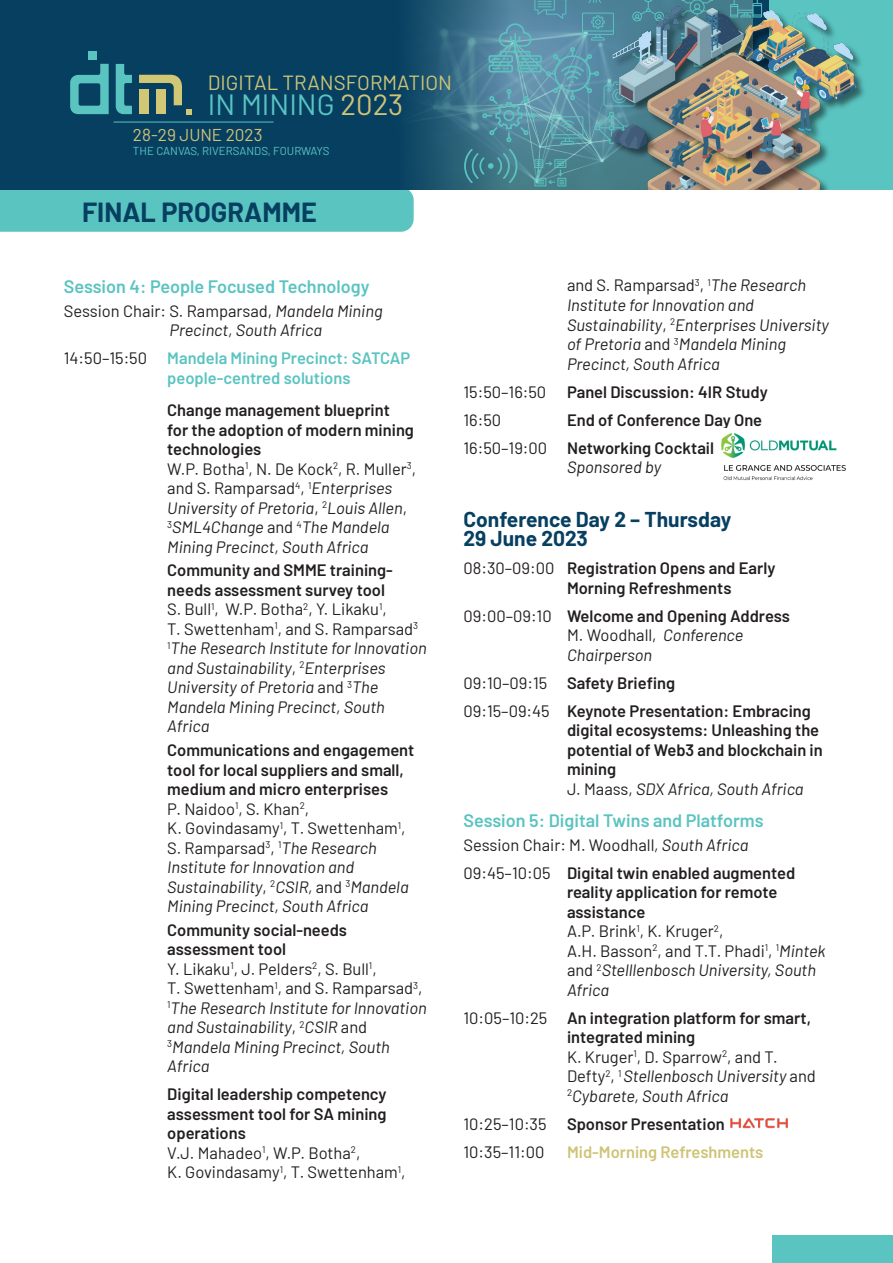
<style>
.page{position:relative;width:893px;height:1263px;background:#fff}
.page>*{position:absolute;margin:0;border:0;box-sizing:border-box;transform-origin:0 0}
.t1{font:29.25px "Barlow";color:#5ac4c1}
.FF_HEADS{font:700 27px "Barlow";color:#073f61}
.t2{font:700 21px/19.5px "Barlow";color:#073f61}
.t3{font:20.55px "Barlow";color:#cec476}
.t4{font:600 18px "Barlow";color:#5ac4c1}
.t5{font:17.1px "Barlow";color:#cec476}
.t6{font:italic 16.5px/19.5px "Barlow";color:#231f20}
.t7{font:600 16.5px/19.5px "Barlow";color:#231f20}
.t8{font:600 16.5px/19.5px "Barlow";color:#5ac4c1}
.t9{font:16.5px "Barlow";color:#231f20}
.t10{font:600 16.5px "Barlow";color:#cec476}
.t11{font:11.55px "Barlow";color:#5ac4c1}
.s1{color:#cec476}
.s2{font-style:normal}
.s3{font-weight:400;color:#231f20}
.s4{font-weight:600;font-style:normal}
.s5{font-weight:400}
.s6{font-weight:400;font-style:italic}
.s7{font-style:italic}
</style>
<div class="page">
<div style="left:0;top:190px;width:414px;height:42px;background:#5ac4c1"></div>
<div style="left:0;top:0;width:770px;height:190px;background:#073f61"></div>
<div style="left:770px;top:0;width:123px;height:190px;background:#5ac4c1"></div>
<img style="left:409px;top:0;width:174px;height:190px">
<hr style="left:114px;top:122px;width:160px;height:1px;background:#5ac4c1">
<svg style="left:70px;top:64px;width:39px;height:50px"></svg>
<div style="left:88px;top:52px;width:8px;height:8px;background:#5ac4c1"></div>
<svg style="left:116px;top:64px;width:16px;height:50px"></svg>
<svg style="left:139px;top:75px;width:53px;height:40px"></svg>
<svg style="left:464px;top:0;width:119px;height:186px;background:#568fa2"></svg>
<img style="left:583px;top:0;width:281px;height:190px">
<div style="left:772px;top:1235px;width:121px;height:28px;background:#5ac4c1"></div>
<img style="left:730px;top:1118px;width:58px;height:11px">
<img style="left:721px;top:433px;width:116px;height:25px">
<img style="left:723px;top:465px;width:123px;height:16px">
<p class="t3" style="left:208px;top:67px;width:246px">DIGITAL TRANSFORMATION</p>
<p class="t1" style="left:208px;top:83px;width:197px">IN MINING <span class="s1">2023</span></p>
<p class="t5" style="left:133px;top:122px;width:131px">28-29 JUNE 2023</p>
<p class="t11" style="left:133px;top:142px;width:198px">THE CANVAS, RIVERSANDS, FOURWAYS</p>
<p class="FF_HEADS" style="left:82px;top:192px;width:236px">FINAL PROGRAMME</p>
<p class="t4" style="left:64px;top:273px;width:307px">Session 4: People Focused Technology</p>
<p class="t6" style="left:170px;top:300px;width:215px;text-indent:-106px"><span class="s2">Session Chair: S. Ramparsad,</span> Mandela Mining<br>Precinct, South Africa</p>
<p class="t8" style="left:167px;top:347px;width:245px;text-indent:-104px"><span class="s3">14:50–15:50</span> Mandela Mining Precinct: SATCAP people-centred solutions</p>
<p class="t6" style="left:167px;top:399px;width:250px"><span class="s4">Change management blueprint<br>for the adoption of modern mining technologies<br></span><span class="s2">W.P. Botha</span><sup>1</sup><span class="s2">, N. De Kock</span><sup>2</sup><span class="s2">, R. Muller</span><sup>3</sup><span class="s2">, and S. Ramparsad</span><sup>4</sup><span class="s2">,</span> <sup>1</sup>Enterprises<br>University of Pretoria<span class="s2">,</span> <sup>2</sup>Louis Allen<span class="s2">,<br></span><sup>3</sup>SML4Change <span class="s2">and</span> <sup>4</sup>The Mandela<br>Mining Precinct, South Africa</p>
<p class="t6" style="left:167px;top:559px;width:261px"><span class="s4">Community and SMME training&shy;needs assessment survey tool<br></span><span class="s2">S. Bull</span><sup>1</sup><span class="s2">, W.P. Botha</span><sup>2</sup><span class="s2">, Y. Likaku</span><sup>1</sup><span class="s2">,<br>T. Swettenham</span><sup>1</sup><span class="s2">, and S. Ramparsad</span><sup>3<br>1</sup>The Research Institute for Innovation and Sustainability<span class="s2">,</span> <sup>2</sup>Enterprises<br>University of Pretoria <span class="s2">and</span> <sup>3</sup>The<br>Mandela Mining Precinct, South<br>Africa</p>
<p class="t6" style="left:167px;top:739px;width:249px"><span class="s4">Communications and engagement tool for local suppliers and small, medium and micro enterprises<br></span><span class="s2">P. Naidoo</span><sup>1</sup><span class="s2">, S. Khan</span><sup>2</sup><span class="s2">,<br>K. Govindasamy</span><sup>1</sup><span class="s2">, T. Swettenham</span><sup>1</sup><span class="s2">,<br>S. Ramparsad</span><sup>3</sup><span class="s2">,</span> <sup>1</sup>The Research<br>Institute for Innovation and<br>Sustainability<span class="s2">,</span> <sup>2</sup>CSIR, <span class="s2">and</span> <sup>3</sup>Mandela<br>Mining Precinct, South Africa</p>
<p class="t6" style="left:167px;top:919px;width:261px"><span class="s4">Community social-needs assessment tool<br></span><span class="s2">Y. Likaku</span><sup>1</sup><span class="s2">, J. Pelders</span><sup>2</sup><span class="s2">, S. Bull</span><sup>1</sup><span class="s2">,<br>T. Swettenham</span><sup>1</sup><span class="s2">, and S. Ramparsad</span><sup>3</sup><span class="s2">,<br></span><sup>1</sup>The Research Institute for Innovation and Sustainability<span class="s2">,</span> <sup>2</sup>CSIR <span class="s2">and<br></span><sup>3</sup>Mandela Mining Precinct, South<br>Africa</p>
<p class="t7" style="left:167px;top:1083px;width:240px">Digital leadership competency assessment tool for SA mining operations<br><span class="s5">V.J. Mahadeo</span><sup>1</sup><span class="s5">, W.P. Botha</span><sup>2</sup><span class="s5">,<br>K. Govindasamy</span><sup>1</sup><span class="s5">, T. Swettenham</span><sup>1</sup><span class="s5">,</span></p>
<p class="t6" style="left:567px;top:274px;width:263px"><span class="s2">and S. Ramparsad</span><sup>3</sup><span class="s2">,</span> <sup>1</sup>The Research<br>Institute for Innovation and<br>Sustainability<span class="s2">,</span> <sup>2</sup>Enterprises University of Pretoria <span class="s2">and</span> <sup>3</sup>Mandela Mining<br>Precinct, South Africa</p>
<p class="t9" style="left:463px;top:380px;width:84px">15:50–16:50</p>
<p class="t7" style="left:567px;top:380px;width:202px">Panel Discussion: 4IR Study</p>
<p class="t9" style="left:463px;top:408px;width:39px">16:50</p>
<p class="t7" style="left:567px;top:408px;width:197px">End of Conference Day One</p>
<p class="t7" style="left:567px;top:436px;width:149px;text-indent:-104px"><span class="s5">16:50–19:00</span> Networking Cocktail<br><span class="s6">Sponsored by</span></p>
<p class="t2" style="left:463px;top:508px;width:269px">Conference Day 2 – Thursday<br>29 June 2023</p>
<p class="t7" style="left:567px;top:557px;width:210px;text-indent:-104px"><span class="s5">08:30–09:00</span> Registration Opens and Early<br>Morning Refreshments</p>
<p class="t7" style="left:567px;top:604px;width:224px;text-indent:-104px"><span class="s5">09:00–09:10</span> Welcome and Opening Address<br><span class="s5">M. Woodhall,</span> <span class="s6">Conference<br>Chairperson</span></p>
<p class="t7" style="left:463px;top:671px;width:213px"><span class="s5">09:10–09:15</span> Safety Briefing</p>
<p class="t7" style="left:567px;top:699px;width:257px;text-indent:-104px"><span class="s5">09:15–09:45</span> Keynote Presentation: Embracing digital ecosystems: Unleashing the potential of Web3 and blockchain in mining<br><span class="s5">J. Maass,</span> <span class="s6">SDX Africa, South Africa</span></p>
<p class="t4" style="left:463px;top:807px;width:302px">Session 5: Digital Twins and Platforms</p>
<p class="t9" style="left:463px;top:833px;width:286px">Session Chair: M. Woodhall<span class="s7">, South Africa</span></p>
<p class="t7" style="left:567px;top:862px;width:260px;text-indent:-104px"><span class="s5">09:45–10:05</span> Digital twin enabled augmented reality application for remote assistance<br><span class="s5">A.P. Brink</span><sup>1</sup><span class="s5">, K. Kruger</span><sup>2</sup><span class="s5">,<br>A.H. Basson</span><sup>2</sup><span class="s5">, and T.T. Phadi</span><sup>1</sup><span class="s5">,</span> <sup>1</sup><span class="s6">Mintek </span><span class="s5">and</span> <sup>2</sup><span class="s6">Stelllenbosch University, South<br>Africa</span></p>
<p class="t7" style="left:567px;top:1007px;width:250px;text-indent:-104px"><span class="s5">10:05–10:25</span> An integration platform for smart, integrated mining<br><span class="s5">K. Kruger</span><sup>1</sup><span class="s5">, D. Sparrow</span><sup>2</sup><span class="s5">, and T.<br>Defty</span><sup>2</sup><span class="s5">,</span> <sup>1</sup> <span class="s6">Stellenbosch University</span> <span class="s5">and<br></span><sup>2</sup><span class="s6">Cybarete, South Africa</span></p>
<p class="t7" style="left:463px;top:1113px;width:263px"><span class="s5">10:25–10:35</span> Sponsor Presentation</p>
<p class="t9" style="left:463px;top:1140px;width:82px">10:35–11:00</p>
<p class="t10" style="left:567px;top:1139px;width:198px">Mid-Morning Refreshments</p>
</div>
